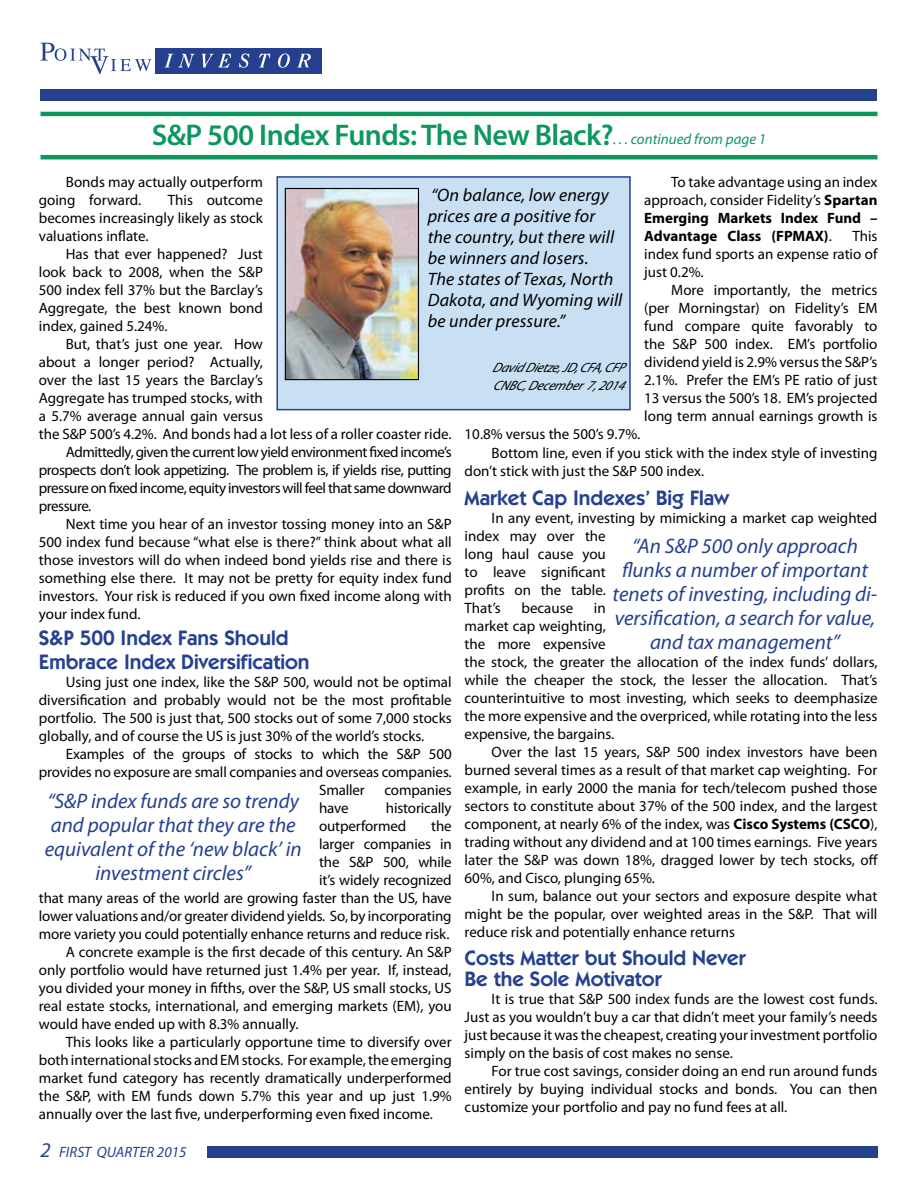
<style>
.page{position:relative;width:918px;height:1188px;background:#fff}
.page>*{position:absolute;margin:0;border:0;box-sizing:border-box;transform-origin:0 0}
.t1{font:600 30px "Myriad Pro";letter-spacing:-.02em;color:#0d975e}
.t2{font:italic 21px/24px "Myriad Pro";color:#25408f;text-align:center}
.t3{font:600 21px/24px "Itc Kabel";color:#25408f}
.t4{font:italic 18px/21px "Myriad Pro";letter-spacing:.01em;color:#000}
.t5{font:15px/18px "Myriad Pro";color:#000;text-align:justify}
.t6{font:15px "Myriad Pro";letter-spacing:-.03em;color:#000}
.t7{font:italic 15px "Myriad Pro";color:#25408f}
.t8{font:italic 13.5px/18px "Myriad Pro";color:#000}
.s1{font-weight:400;font-style:italic;font-size:15px}
.s2{font-weight:700}
.s3{font-size:21px}
</style>
<div class="page">
<svg style="left:40px;top:43px;width:112px;height:31px"></svg>
<div style="left:155px;top:48px;width:167px;height:26px;background:#25408f"></div>
<svg style="left:164px;top:54px;width:31px;height:14px"></svg>
<svg style="left:202px;top:53px;width:29px;height:15px"></svg>
<svg style="left:239px;top:53px;width:10px;height:15px"></svg>
<svg style="left:259px;top:53px;width:11px;height:14px"></svg>
<svg style="left:278px;top:53px;width:12px;height:15px"></svg>
<svg style="left:297px;top:54px;width:14px;height:13px"></svg>
<div style="left:40px;top:89px;width:838px;height:12px;background:#25408f"></div>
<div style="left:208px;top:1146px;width:670px;height:12px;background:#25408f"></div>
<hr style="left:40px;top:155px;width:838px;height:4px;background:#0d975e">
<hr style="left:40px;top:112px;width:838px;height:4px;background:#0d975e">
<div style="left:276px;top:176px;width:355px;height:234px;background:#c9e0f4;border:2px solid #25408f"></div>
<img style="left:287px;top:190px;width:130px;height:188px">
<div style="left:285px;top:188px;width:134px;height:192px;border:1px solid #000"></div>
<h1 class="t1" style="left:152px;top:116px;width:616px">S&amp;P 500 Index Funds: The New Black?<span class="s1">. . . continued from page 1</span></h1>
<p class="t5" style="left:39px;top:173px;width:226px;text-indent:27px">Bonds may actually outperform going forward.</p>
<p class="t5" style="left:644px;top:173px;width:235px;text-indent:27px">To take advantage using an index approach, consider Fidelity’s <span class="s2">Spartan Emerging Markets Index Fund – Advantage Class (FPMAX)</span>.</p>
<p class="t4" style="left:428px;top:185px;width:196px">“On balance, low energy prices are a positive for the country, but there will be winners and losers.<br>The states of Texas, North<br>Dakota, and Wyoming will be under pressure.”</p>
<p class="t8" style="left:492px;top:359px;width:140px">DavidDietze, JD, CFA, CFP<br>CNBC, December7, 2014</p>
<p class="t5" style="left:39px;top:191px;width:226px;text-indent:129px">This outcome becomes increasingly likely as stock valuations inflate.</p>
<p class="t5" style="left:39px;top:245px;width:226px;text-indent:27px">Has that ever happened? Just look back to 2008, when the S&amp;P 500 index fell 37% but the Barclay’s Aggregate, the best known bond index, gained 5.24%.</p>
<p class="t5" style="left:66px;top:335px;width:199px">But, that’s just one year. How</p>
<p class="t5" style="left:39px;top:353px;width:226px">about a longer period? Actually,</p>
<p class="t5" style="left:39px;top:371px;width:226px">over the last 15 years the Barclay’s</p>
<p class="t5" style="left:39px;top:389px;width:226px">Aggregate has trumped stocks, with</p>
<p class="t5" style="left:39px;top:407px;width:226px">a 5.7% average annual gain versus</p>
<p class="t5" style="left:39px;top:425px;width:414px">the S&amp;P 500’s 4.2%. And bonds had a lot less of a roller coaster ride.</p>
<p class="t6" style="left:66px;top:443px;width:387px">Admittedly, given the current low yield environment fixed income’s</p>
<p class="t6" style="left:39px;top:461px;width:414px">prospects don’t look appetizing. The problem is, if yields rise, putting</p>
<p class="t6" style="left:39px;top:479px;width:414px">pressure on fixed income, equity investors will feel that same downward</p>
<p class="t6" style="left:39px;top:497px;width:54px">pressure.</p>
<p class="t5" style="left:66px;top:515px;width:387px">Next time you hear of an investor tossing money into an S&amp;P</p>
<p class="t5" style="left:39px;top:533px;width:414px">500 index fund because “what else is there?” think about what all</p>
<p class="t5" style="left:39px;top:551px;width:414px">those investors will do when indeed bond yields rise and there is</p>
<p class="t5" style="left:39px;top:569px;width:414px">something else there. It may not be pretty for equity index fund</p>
<p class="t5" style="left:39px;top:587px;width:414px">investors. Your risk is reduced if you own fixed income along with</p>
<p class="t5" style="left:39px;top:605px;width:103px">your index fund.</p>
<h2 class="t3" style="left:39px;top:626px;width:272px">S&amp;P 500 Index Fans Should<br>Embrace Index Diversification</h2>
<p class="t5" style="left:39px;top:673px;width:414px;text-indent:27px">Using just one index, like the S&amp;P 500, would not be optimal diversification and probably would not be the most profitable portfolio. The 500 is just that, 500 stocks out of some 7,000 stocks globally, and of course the US is just 30% of the world’s stocks.</p>
<p class="t5" style="left:66px;top:745px;width:387px">Examples of the groups of stocks to which the S&amp;P 500</p>
<p class="t5" style="left:39px;top:763px;width:414px">provides no exposure are small companies and overseas companies.</p>
<p class="t5" style="left:319px;top:781px;width:47px">Smaller</p>
<p class="t5" style="left:385px;top:781px;width:69px">companies</p>
<p class="t5" style="left:319px;top:799px;width:31px">have</p>
<p class="t5" style="left:644px;top:227px;width:235px;text-indent:208px">This index fund sports an expense ratio of just 0.2%.</p>
<p class="t5" style="left:644px;top:281px;width:235px;text-indent:27px">More importantly, the metrics (per Morningstar) on Fidelity’s EM fund compare quite favorably to the S&amp;P 500 index. EM’s portfolio dividend yield is 2.9% versus the S&amp;P’s 2.1%. Prefer the EM’s PE ratio of just 13 versus the 500’s 18. EM’s projected long term annual earnings growth is</p>
<p class="t5" style="left:465px;top:425px;width:177px">10.8% versus the 500’s 9.7%.</p>
<p class="t5" style="left:492px;top:443px;width:387px">Bottom line, even if you stick with the index style of investing</p>
<p class="t5" style="left:465px;top:462px;width:241px">don’t stick with just the S&amp;P 500 index.</p>
<h2 class="t3" style="left:465px;top:485px;width:266px">Market Cap Indexes’ Big Flaw</h2>
<p class="t5" style="left:465px;top:508px;width:414px;text-align:left;text-indent:27px">In any event, investing by mimicking a market cap weighted index may over the<br>long haul cause you<br>to leave significant<br>profits on the table.<br>That’s</p>
<h2 class="t2" style="left:613px;top:533px;width:266px">“An S&amp;P 500 only approach flunks a number of important tenets of investing, including di&shy;versification, a search for value, and tax management”</h2>
<p class="t5" style="left:521px;top:598px;width:53px">because</p>
<p class="t5" style="left:465px;top:598px;width:414px;text-align:left;text-indent:129px">in<br>market cap weighting,<br>the more expensive<br>the stock, the greater the allocation of the index funds’ dollars, while the cheaper the stock, the lesser the allocation. That’s counterintuitive to most investing, which seeks to deemphasize the more expensive and the overpriced, while rotating into the less expensive, the bargains.</p>
<p class="t5" style="left:465px;top:742px;width:415px;text-indent:27px">Over the last 15 years, S&amp;P 500 index investors have been burned several times as a result of that market cap weighting. For example, in early 2000 the mania for tech/telecom pushed those sectors to constitute about 37% of the 500 index, and the largest component, at nearly 6% of the index, was <span class="s2">Cisco Systems (CSCO</span>), trading without any dividend and at 100 times earnings. Five years later the S&amp;P was down 18%, dragged lower by tech stocks, off 60%, and Cisco, plunging 65%.</p>
<p class="t5" style="left:465px;top:886px;width:414px;text-indent:27px">In sum, balance out your sectors and exposure despite what might be the popular, over weighted areas in the S&amp;P. That will reduce risk and potentially enhance returns</p>
<h2 class="t3" style="left:465px;top:947px;width:283px;line-height:21px">Costs Matter but Should Never<br>Be the Sole Motivator</h2>
<p class="t5" style="left:465px;top:990px;width:414px;text-indent:27px">It is true that S&amp;P 500 index funds are the lowest cost funds.<br>Just as you wouldn’t buy a car that didn’t meet your family’s needs just because it was the cheapest, creating your investment portfolio simply on the basis of cost makes no sense.</p>
<p class="t5" style="left:465px;top:1062px;width:414px;text-indent:27px">For true cost savings, consider doing an end run around funds entirely by buying individual stocks and bonds. You can then customize your portfolio and pay no fund fees at all.</p>
<h2 class="t2" style="left:45px;top:788px;width:259px">“S&amp;P index funds are so trendy and popular that they are the equivalent of the ‘new black’ in investment circles”</h2>
<p class="t5" style="left:319px;top:799px;width:134px;text-indent:67px">historically outperformed</p>
<p class="t5" style="left:431px;top:817px;width:22px">the</p>
<p class="t5" style="left:319px;top:835px;width:134px">larger companies in</p>
<p class="t5" style="left:319px;top:853px;width:134px">the S&amp;P 500, while</p>
<p class="t5" style="left:319px;top:871px;width:134px">it’s widely recognized</p>
<p class="t5" style="left:39px;top:889px;width:414px">that many areas of the world are growing faster than the US, have</p>
<p class="t5" style="left:39px;top:907px;width:414px">lower valuations and/or greater dividend yields. So, by incorporating</p>
<p class="t5" style="left:39px;top:925px;width:412px">more variety you could potentially enhance returns and reduce risk.</p>
<p class="t5" style="left:66px;top:943px;width:387px">A concrete example is the first decade of this century. An S&amp;P</p>
<p class="t5" style="left:39px;top:961px;width:414px">only portfolio would have returned just 1.4% per year. If, instead,</p>
<p class="t5" style="left:39px;top:979px;width:414px">you divided your money in fifths, over the S&amp;P, US small stocks, US</p>
<p class="t5" style="left:39px;top:997px;width:414px">real estate stocks, international, and emerging markets (EM), you</p>
<p class="t5" style="left:39px;top:1015px;width:261px">would have ended up with 8.3% annually.</p>
<p class="t5" style="left:66px;top:1033px;width:387px">This looks like a particularly opportune time to diversify over</p>
<p class="t5" style="left:39px;top:1051px;width:414px">both international stocks and EM stocks. For example, the emerging</p>
<p class="t5" style="left:39px;top:1069px;width:414px">market fund category has recently dramatically underperformed</p>
<p class="t5" style="left:39px;top:1087px;width:414px">the S&amp;P, with EM funds down 5.7% this year and up just 1.9%</p>
<p class="t5" style="left:39px;top:1105px;width:396px">annually over the last five, underperforming even fixed income.</p>
<p class="t7" style="left:40px;top:1143px;width:147px"><span class="s3">2</span> FIRST QUARTER 2015</p>
</div>
